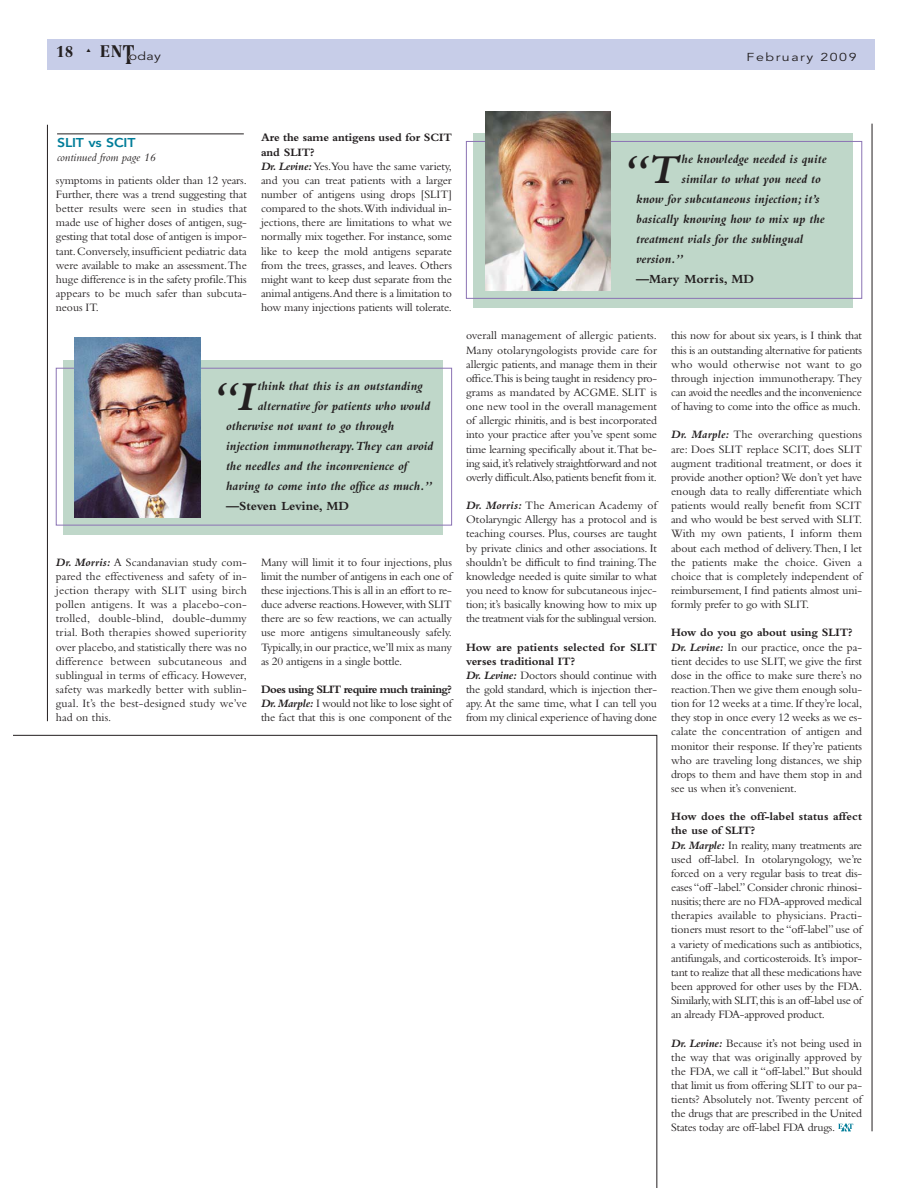
<style>
.page{position:relative;width:918px;height:1188px;background:#fff}
.page>*{position:absolute;margin:0;border:0;box-sizing:border-box;transform-origin:0 0}
.t1{font:italic 700 42.75px "Bembo";color:#231f20}
.t2{font:900 16.5px "Centennial LT";color:#231f20;scale:.9 1}
.t3{font:900 15.3px "Centennial LT";color:#231f20;scale:.9 1}
.t4{font:italic 700 12.9px "Bembo";color:#231f20}
.t5{font:700 12.9px "Bembo";color:#231f20}
.t6{font:800 12.75px "Avenir LT";letter-spacing:-.01em;color:#007d99;scale:1.11 1}
.t7{font:11.85px/14.1px "Bembo";letter-spacing:-.015em;color:#231f20;text-align:justify}
.t8{font:italic 11.85px "Bembo";color:#231f20}
.t9{font:11.4px "Avenir LT";letter-spacing:.11em;color:#231f20;scale:1.23 1}
.s1{font-size:26.4px}
.s2{color:#e1dbed}
.s3{font-weight:700}
.s4{font-weight:700;font-style:italic}
</style>
<div class="page">
<svg style="left:838px;top:1123px;width:15px;height:8px"></svg>
<hr style="left:47px;top:125px;width:1px;height:596px;background:#231f20">
<hr style="left:872px;top:124px;width:1px;height:1007px;background:#231f20">
<hr style="left:57px;top:134px;width:187px;height:1px;background:#231f20">
<div style="left:47px;top:39px;width:828px;height:31px;background:#c7cde8"></div>
<div style="left:63px;top:360px;width:380px;height:175px;background:#bfd7c9"></div>
<div style="left:56px;top:368px;width:396px;height:157px;border:1px solid #8b73b4"></div>
<img style="left:75px;top:338px;width:125px;height:180px">
<div style="left:474px;top:134px;width:379px;height:174px;background:#bfd7c9"></div>
<div style="left:466px;top:141px;width:396px;height:158px;border:1px solid #8b73b4"></div>
<img style="left:485px;top:111px;width:125px;height:180px">
<p class="t3" style="left:56px;top:42px;width:21px">18</p>
<h2 class="t2" style="left:87px;top:41px;width:55px">▲ EN<span class="s1">T</span></h2>
<p class="t9" style="left:128px;top:49px;width:28px"><span class="s2">o</span>day</p>
<p class="t9" style="left:747px;top:51px;width:91px">February 2009</p>
<p class="t6" style="left:57px;top:135px;width:72px">SLIT vs SCIT</p>
<p class="t8" style="left:57px;top:153px;width:100px">continued from page 16</p>
<p class="t7" style="left:56px;top:174px;width:192px">symptoms in patients older than 12 years.<br>Further, there was a trend suggesting that better results were seen in studies that made use of higher doses of antigen, sug&shy;gesting that total dose of antigen is impor&shy;tant.Conversely,insufficient pediatric data were available to make an assessment.The huge difference is in the safety profile.This appears to be much safer than subcuta&shy;neous IT.</p>
<p class="t7" style="left:261px;top:132px;width:192px;text-align:left"><span class="s3">Are the same antigens used for SCIT and SLIT?<br></span><span class="s4">Dr. Levine:</span>Yes.You have the same variety, and you can treat patients with a larger number of antigens using drops [SLIT] compared to the shots.With individual in&shy;jections, there are limitations to what we normally mix together. For instance, some like to keep the mold antigens separate from the trees, grasses, and leaves. Others might want to keep dust separate from the animal antigens.And there is a limitation to how many injections patients will tolerate.</p>
<h1 class="t1" style="left:212px;top:381px;width:43px">“I</h1>
<p class="t4" style="left:258px;top:381px;width:167px">think that this is an outstanding</p>
<p class="t4" style="left:258px;top:401px;width:174px">alternative for patients who would</p>
<p class="t4" style="left:226px;top:421px;width:170px">otherwise not want to go through</p>
<p class="t4" style="left:226px;top:441px;width:209px">injection immunotherapy.They can avoid</p>
<p class="t4" style="left:226px;top:461px;width:183px">the needles and the inconvenience of</p>
<p class="t4" style="left:226px;top:481px;width:208px">having to come into the office as much.”</p>
<p class="t5" style="left:226px;top:501px;width:125px">—Steven Levine, MD</p>
<p class="t7" style="left:56px;top:556px;width:192px"><span class="s4">Dr. Morris:</span> A Scandanavian study com&shy;pared the effectiveness and safety of in&shy;jection therapy with SLIT using birch pollen antigens. It was a placebo-con&shy;trolled, double-blind, double-dummy trial. Both therapies showed superiority over placebo,and statistically there was no difference between subcutaneous and sublingual in terms of efficacy. However, safety was markedly better with sublin&shy;gual. It’s the best-designed study we’ve had on this.</p>
<p class="t7" style="left:261px;top:556px;width:192px">Many will limit it to four injections, plus limit the number of antigens in each one of these injections.This is all in an effort to re&shy;duce adverse reactions.However,with SLIT there are so few reactions, we can actually use more antigens simultaneously safely.<br>Typically,in our practice,we’ll mix as many as 20 antigens in a single bottle.</p>
<p class="t7" style="left:261px;top:683px;width:192px"><span class="s3">Does using SLIT require much training?<br></span><span class="s4">Dr.Marple:</span> I would not like to lose sight of the fact that this is one component of the</p>
<h1 class="t1" style="left:622px;top:154px;width:57px">“T</h1>
<p class="t4" style="left:682px;top:154px;width:146px">he knowledge needed is quite</p>
<p class="t4" style="left:682px;top:175px;width:141px">similar to what you need to</p>
<p class="t4" style="left:636px;top:195px;width:185px">know for subcutaneous injection; it’s</p>
<p class="t4" style="left:636px;top:215px;width:190px">basically knowing how to mix up the</p>
<p class="t4" style="left:636px;top:235px;width:169px">treatment vials for the sublingual</p>
<p class="t4" style="left:636px;top:255px;width:49px">version.”</p>
<p class="t5" style="left:636px;top:275px;width:119px">—Mary Morris, MD</p>
<p class="t7" style="left:466px;top:330px;width:192px">overall management of allergic patients.<br>Many otolaryngologists provide care for allergic patients, and manage them in their office.This is being taught in residency pro&shy;grams as mandated by ACGME. SLIT is one new tool in the overall management of allergic rhinitis, and is best incorporated into your practice after you’ve spent some time learning specifically about it.That be&shy;ing said,it’s relatively straightforward and not overly difficult.Also,patients benefit from it.</p>
<p class="t7" style="left:466px;top:499px;width:192px"><span class="s4">Dr. Morris:</span> The American Academy of Otolaryngic Allergy has a protocol and is teaching courses. Plus, courses are taught by private clinics and other associations. It shouldn’t be difficult to find training.The knowledge needed is quite similar to what you need to know for subcutaneous injec&shy;tion; it’s basically knowing how to mix up the treatment vials for the sublingual version.</p>
<p class="t7" style="left:466px;top:641px;width:192px;text-align:left"><span class="s3">How are patients selected for SLIT verses traditional IT?<br></span><span class="s4">Dr. Levine:</span> Doctors should continue with the gold standard, which is injection ther&shy;apy.At the same time, what I can tell you from my clinical experience of having done</p>
<p class="t7" style="left:671px;top:330px;width:192px">this now for about six years, is I think that this is an outstanding alternative for patients who would otherwise not want to go through injection immunotherapy. They can avoid the needles and the inconvenience of having to come into the office as much.</p>
<p class="t7" style="left:671px;top:429px;width:192px"><span class="s4">Dr. Marple:</span> The overarching questions are: Does SLIT replace SCIT, does SLIT augment traditional treatment, or does it provide another option? We don’t yet have enough data to really differentiate which patients would really benefit from SCIT and who would be best served with SLIT.<br>With my own patients, I inform them about each method of delivery.Then, I let the patients make the choice. Given a choice that is completely independent of reimbursement, I find patients almost uni&shy;formly prefer to go with SLIT.</p>
<p class="t7" style="left:671px;top:627px;width:192px;text-align:left"><span class="s3">How do you go about using SLIT?<br></span><span class="s4">Dr. Levine:</span> In our practice, once the pa&shy;tient decides to use SLIT, we give the first dose in the office to make sure there’s no reaction.Then we give them enough solu&shy;tion for 12 weeks at a time.If they’re local, they stop in once every 12 weeks as we es&shy;calate the concentration of antigen and monitor their response. If they’re patients who are traveling long distances, we ship drops to them and have them stop in and see us when it’s convenient.</p>
<p class="t7" style="left:671px;top:811px;width:192px;text-align:left"><span class="s3">How does the off-label status affect the use of SLIT?<br></span><span class="s4">Dr. Marple:</span> In reality, many treatments are used off-label. In otolaryngology, we’re forced on a very regular basis to treat dis&shy;eases “off -label.”Consider chronic rhinosi&shy;nusitis;there are no FDA-approved medical therapies available to physicians. Practi&shy;tioners must resort to the “off-label” use of a variety of medications such as antibiotics, antifungals, and corticosteroids. It’s impor&shy;tant to realize that all these medications have been approved for other uses by the FDA.<br>Similarly,with SLIT,this is an off-label use of an already FDA-approved product.</p>
<p class="t7" style="left:671px;top:1037px;width:192px"><span class="s4">Dr. Levine:</span> Because it’s not being used in the way that was originally approved by the FDA, we call it “off-label.” But should that limit us from offering SLIT to our pa&shy;tients? Absolutely not.Twenty percent of the drugs that are prescribed in the United States today are off-label FDA drugs.</p>
</div>
